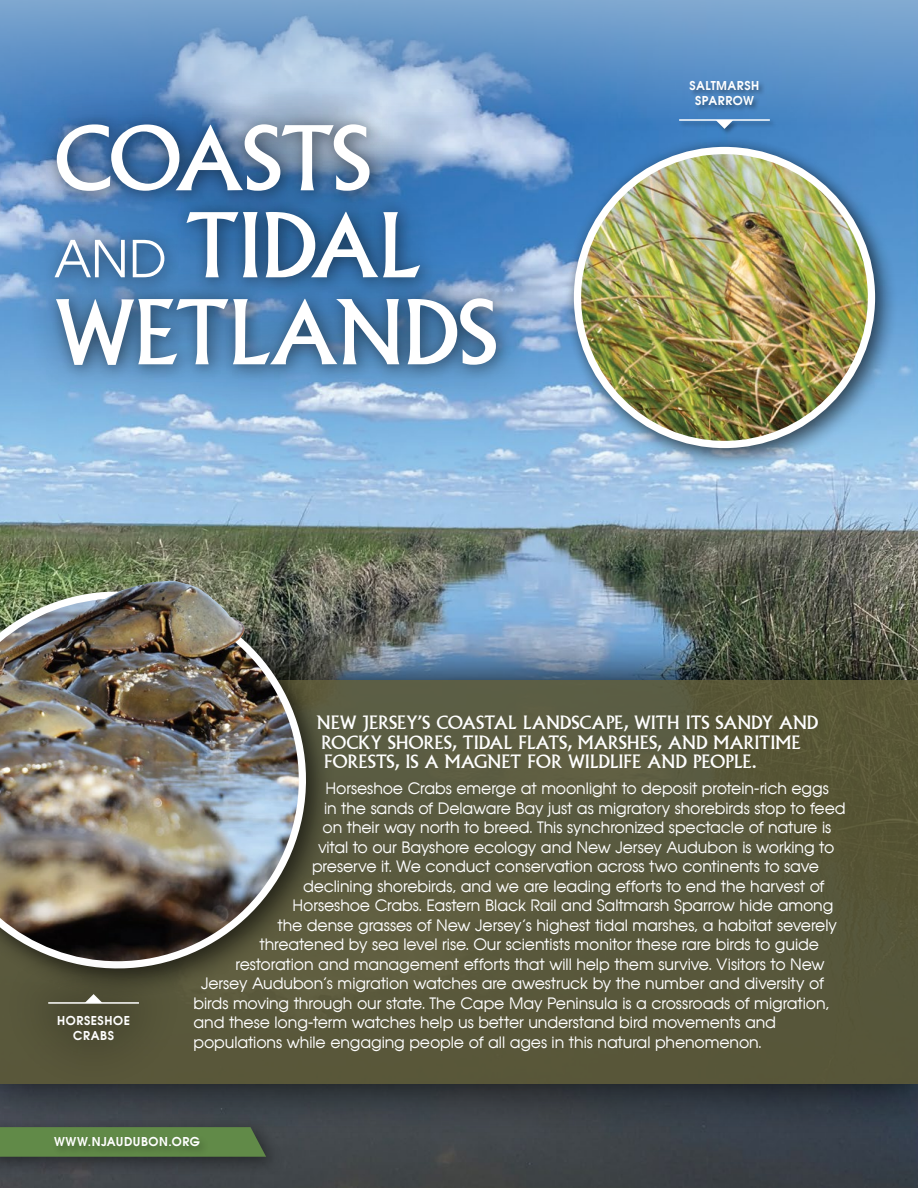
<style>
.page{position:relative;width:918px;height:1188px;background:#fff}
.page>*{position:absolute;margin:0;border:0;box-sizing:border-box;transform-origin:0 0}
.t1{font:87px/87px "Albertus";letter-spacing:-.02em;color:#fff}
.Body___Avian_Reg_9pt{font:18px/19.5px "Albertus";letter-spacing:-.005em;color:#fff}
.Body___Avian_Reg_9pt-2{font:15.75px "Avian";letter-spacing:-.01em;color:#fff}
.t2{font:700 12px/15px "Avian";letter-spacing:.04em;color:#fff;text-align:center}
.s1{font-family:"Avian";font-size:50.7px}
</style>
<div class="page">
<img style="left:0;top:0;width:918px;height:1188px">
<svg style="left:0;top:630px;width:918px;height:504px;background:#45515a"></svg>
<div style="left:0;top:680px;width:918px;height:404px;background:#5b5836"></div>
<div style="left:21px;top:87px;width:511px;height:314px;background:#000;opacity:.45"></div>
<svg style="left:0;top:542px;width:355px;height:476px;fill:#5e5e41"></svg>
<svg style="left:187px;top:583px;width:128px;height:394px"></svg>
<img style="left:0;top:599px;width:299px;height:362px">
<img style="left:0;top:581px;width:245px;height:131px">
<div style="left:0;top:946px;width:187px;height:145px;background:#000;opacity:.2"></div>
<hr style="left:48px;top:1002px;width:91px;height:2px;background:#fff">
<svg style="left:85px;top:994px;width:17px;height:9px"></svg>
<div style="left:565px;top:138px;width:333px;height:333px;background:#000;opacity:.5"></div>
<div style="left:563px;top:136px;width:323px;height:323px;background:#000;opacity:.25"></div>
<img style="left:578px;top:151px;width:293px;height:293px;border-radius:146px">
<div style="left:678px;top:80px;width:99px;height:56px;background:#000;opacity:.35"></div>
<hr style="left:679px;top:119px;width:91px;height:2px;background:#fff">
<svg style="left:716px;top:121px;width:17px;height:8px"></svg>
<div style="left:0;top:1117px;width:284px;height:59px;background:#000;opacity:.45"></div>
<svg style="left:0;top:1127px;width:266px;height:30px;background:#5e8447"></svg>
<div style="left:52px;top:1135px;width:158px;height:22px;background:#5c8344"></div>
<p class="t1" style="left:54px;top:117px;width:445px">COASTS<br><span class="s1">AND</span> TIDAL<br>WETLANDS</p>
<p class="t2" style="left:690px;top:78px;width:71px">SALTMARSH<br>SPARROW</p>
<p class="t2" style="left:57px;top:1013px;width:74px">HORSESHOE<br>CRABS</p>
<p class="Body___Avian_Reg_9pt" style="left:316px;top:713px;width:503px">NEW JERSEY’S COASTAL LANDSCAPE, WITH ITS SANDY AND<br>ROCKY SHORES, TIDAL FLATS, MARSHES, AND MARITIME<br>FORESTS, IS A MAGNET FOR WILDLIFE AND PEOPLE.</p>
<p class="Body___Avian_Reg_9pt-2" style="left:326px;top:779px;width:505px">Horseshoe Crabs emerge at moonlight to deposit protein-rich eggs</p>
<p class="Body___Avian_Reg_9pt-2" style="left:324px;top:799px;width:523px">in the sands of Delaware Bay just as migratory shorebirds stop to feed</p>
<p class="Body___Avian_Reg_9pt-2" style="left:322px;top:818px;width:510px">on their way north to breed. This synchronized spectacle of nature is</p>
<p class="Body___Avian_Reg_9pt-2" style="left:318px;top:838px;width:518px">vital to our Bayshore ecology and New Jersey Audubon is working to</p>
<p class="Body___Avian_Reg_9pt-2" style="left:312px;top:857px;width:509px">preserve it. We conduct conservation across two continents to save</p>
<p class="Body___Avian_Reg_9pt-2" style="left:303px;top:877px;width:523px">declining shorebirds, and we are leading efforts to end the harvest of</p>
<p class="Body___Avian_Reg_9pt-2" style="left:292px;top:896px;width:542px">Horseshoe Crabs. Eastern Black Rail and Saltmarsh Sparrow hide among</p>
<p class="Body___Avian_Reg_9pt-2" style="left:278px;top:916px;width:561px">the dense grasses of New Jersey’s highest tidal marshes, a habitat severely</p>
<p class="Body___Avian_Reg_9pt-2" style="left:260px;top:935px;width:561px">threatened by sea level rise. Our scientists monitor these rare birds to guide</p>
<p class="Body___Avian_Reg_9pt-2" style="left:236px;top:955px;width:591px">restoration and management efforts that will help them survive. Visitors to New</p>
<p class="Body___Avian_Reg_9pt-2" style="left:201px;top:974px;width:624px">Jersey Audubon’s migration watches are awestruck by the number and diversity of</p>
<p class="Body___Avian_Reg_9pt-2" style="left:194px;top:994px;width:637px">birds moving through our state. The Cape May Peninsula is a crossroads of migration,</p>
<p class="Body___Avian_Reg_9pt-2" style="left:194px;top:1013px;width:584px">and these long-term watches help us better understand bird movements and</p>
<p class="Body___Avian_Reg_9pt-2" style="left:194px;top:1033px;width:570px">populations while engaging people of all ages in this natural phenomenon.</p>
<p class="t2" style="left:54px;top:1134px;width:148px">WWW.NJAUDUBON.ORG</p>
</div>
